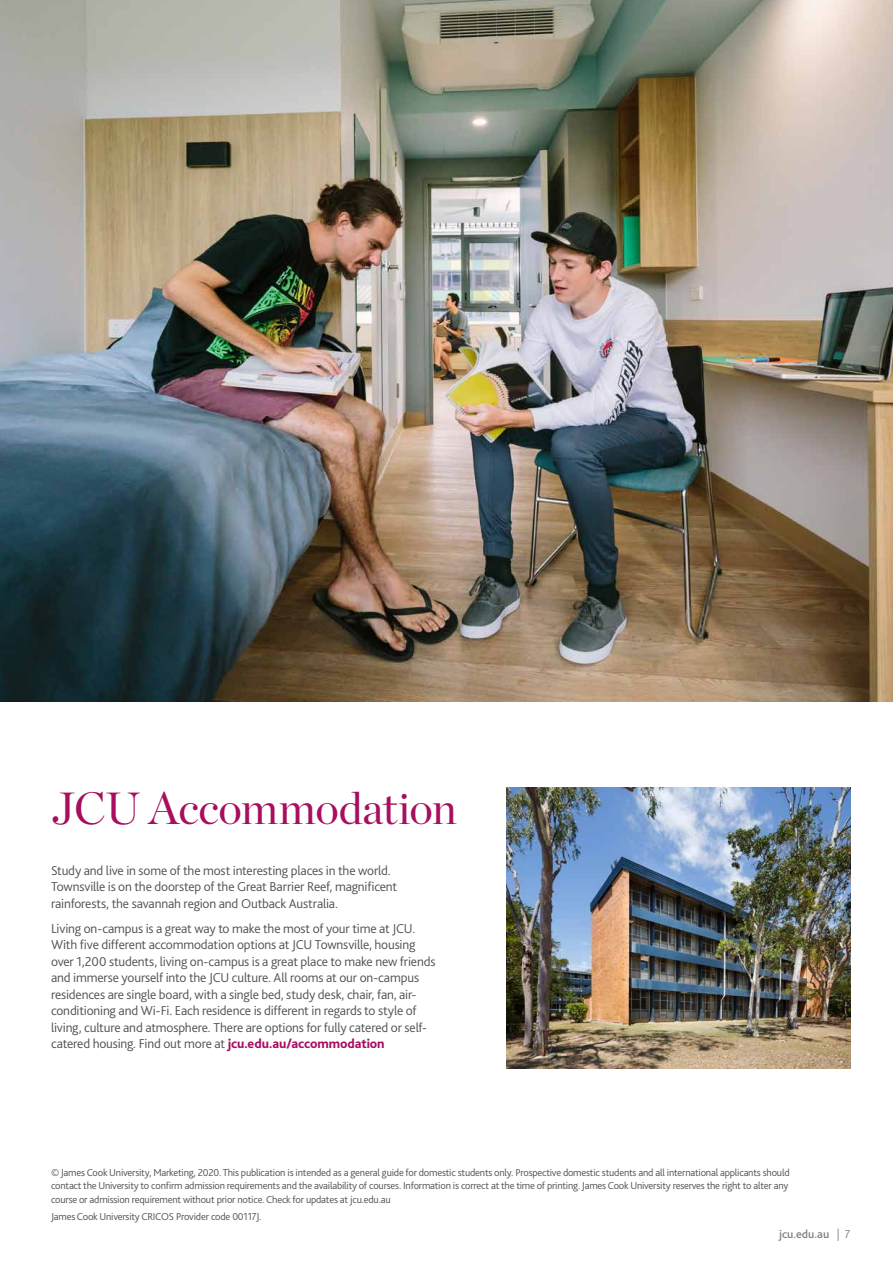
<style>
.page{position:relative;width:893px;height:1263px;background:#fff}
.page>*{position:absolute;margin:0;border:0;box-sizing:border-box;transform-origin:0 0}
.H1_heading{font:45px "Chronicle Display";letter-spacing:-.01em;color:#a70e5e}
.Body_copy{font:300 13.5px/16.5px "Bliss 2";letter-spacing:-.015em;color:#504f53}
.t1{font:500 12px "Bliss 2";letter-spacing:-.005em;color:#818084}
.Body_copy-2{font:300 10.5px/13.5px "Bliss 2";letter-spacing:-.02em;color:#504f53;text-align:justify}
.s1{font-weight:800;color:#a70e5e}
.s2{font-weight:300}
</style>
<div class="page">
<img style="left:506px;top:788px;width:344px;height:280px">
<img style="left:0;top:0;width:893px;height:702px">
<h1 class="H1_heading" style="left:51px;top:773px;width:407px">JCU Accommodation</h1>
<p class="Body_copy" style="left:51px;top:862px;width:348px">Study and live in some of the most interesting places in the world.<br>Townsville is on the doorstep of the Great Barrier Reef, magnificent rainforests, the savannah region and Outback Australia.</p>
<p class="Body_copy" style="left:51px;top:920px;width:386px">Living on-campus is a great way to make the most of your time at JCU.<br>With five different accommodation options at JCU Townsville, housing over 1,200 students, living on-campus is a great place to make new friends and immerse yourself into the JCU culture. All rooms at our on-campus residences are single board, with a single bed, study desk, chair, fan, air&shy;conditioning and Wi-Fi. Each residence is different in regards to style of living, culture and atmosphere. There are options for fully catered or self&shy;catered housing. Find out more at <span class="s1">jcu.edu.au/accommodation</span></p>
<p class="Body_copy-2" style="left:51px;top:1165px;width:740px">© James Cook University, Marketing, 2020. This publication is intended as a general guide for domestic students only. Prospective domestic students and all international applicants should contact the University to confirm admission requirements and the availability of courses. Information is correct at the time of printing. James Cook University reserves the right to alter any course or admission requirement without prior notice. Check for updates at jcu.edu.au</p>
<p class="Body_copy-2" style="left:51px;top:1210px;width:212px">James Cook University CRICOS Provider code 00117J.</p>
<p class="t1" style="left:779px;top:1227px;width:73px">jcu.edu.au <span class="s2">| 7</span></p>
</div>
